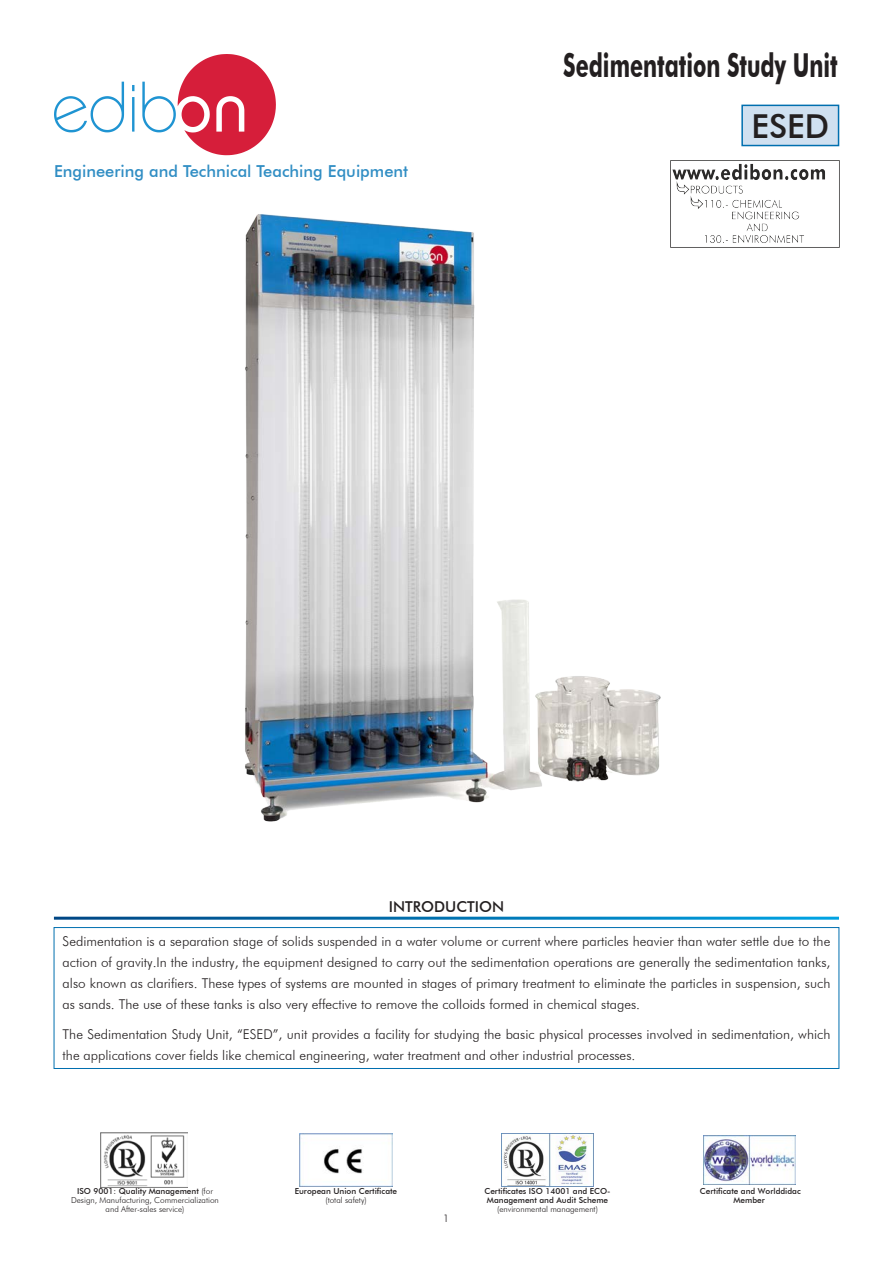
<style>
.page{position:relative;width:893px;height:1263px;background:#fff}
.page>*{position:absolute;margin:0;border:0;box-sizing:border-box;transform-origin:0 0}
.t1{font:700 33px "Futura BT";color:#231f20;scale:.65 1}
.t2{font:500 33px "Futura BT";color:#231f20}
.t3{font:500 16.5px "Futura BT";color:#318ec4}
.FILETE{font:500 15px "Futura BT";color:#231f20}
.t4{font:300 13.5px/21px "Futura BT";color:#231f20;text-align:justify}
.t5{font:300 10.5px "Futura BT";color:#231f20}
.t6{font:300 8.25px/9px "Futura BT";color:#231f20;text-align:center}
.t7{font:500 8.25px/9px "Futura BT";color:#231f20}
.s1{font-weight:500}
</style>
<div class="page">
<svg style="left:54px;top:82px;width:70px;height:50px"></svg>
<svg style="left:132px;top:85px;width:2px;height:47px"></svg>
<svg style="left:142px;top:54px;width:134px;height:101px"></svg>
<img style="left:703px;top:1135px;width:92px;height:49px">
<img style="left:501px;top:1133px;width:93px;height:53px">
<img style="left:300px;top:1133px;width:92px;height:53px">
<img style="left:101px;top:1132px;width:86px;height:56px">
<img style="left:670px;top:161px;width:169px;height:87px">
<div style="left:742px;top:105px;width:96px;height:41px;background:#d0e0f0"></div>
<div style="left:741px;top:105px;width:98px;height:41px;border:2px solid #006faf"></div>
<img style="left:245px;top:214px;width:416px;height:608px">
<div style="left:54px;top:927px;width:785px;height:141px;border:1px solid #006faf"></div>
<p class="t3" style="left:54px;top:161px;width:356px">Engineering and Technical Teaching Equipment</p>
<p class="t1" style="left:563px;top:45px;width:424px">Sedimentation Study Unit</p>
<p class="t2" style="left:751px;top:106px;width:79px">ESED</p>
<p class="FILETE" style="left:389px;top:898px;width:117px">INTRODUCTION</p>
<p class="t4" style="left:63px;top:931px;width:769px">Sedimentation is a separation stage of solids suspended in a water volume or current where particles heavier than water settle due to the action of gravity.In the industry, the equipment designed to carry out the sedimentation operations are generally the sedimentation tanks, also known as clarifiers. These types of systems are mounted in stages of primary treatment to eliminate the particles in suspension, such as sands. The use of these tanks is also very effective to remove the colloids formed in chemical stages.</p>
<p class="t4" style="left:63px;top:1023px;width:769px">The Sedimentation Study Unit, “ESED”, unit provides a facility for studying the basic physical processes involved in sedimentation, which the applications cover fields like chemical engineering, water treatment and other industrial processes.</p>
<p class="t6" style="left:71px;top:1186px;width:149px"><span class="s1">ISO 9001: Quality Management</span> (for<br>Design, Manufacturing, Commercialization and After-sales service)</p>
<p class="t7" style="left:295px;top:1186px;width:104px">European Union Certificate</p>
<p class="t6" style="left:325px;top:1195px;width:43px">(total safety)</p>
<p class="t7" style="left:484px;top:1186px;width:128px">Certificates ISO 14001 and ECO-<br>Management and Audit Scheme</p>
<p class="t6" style="left:497px;top:1204px;width:102px">(environmental management)</p>
<p class="t5" style="left:443px;top:1211px;width:8px">1</p>
<p class="t7" style="left:700px;top:1186px;width:102px;text-align:center">Certificate and Worlddidac<br>Member</p>
</div>
